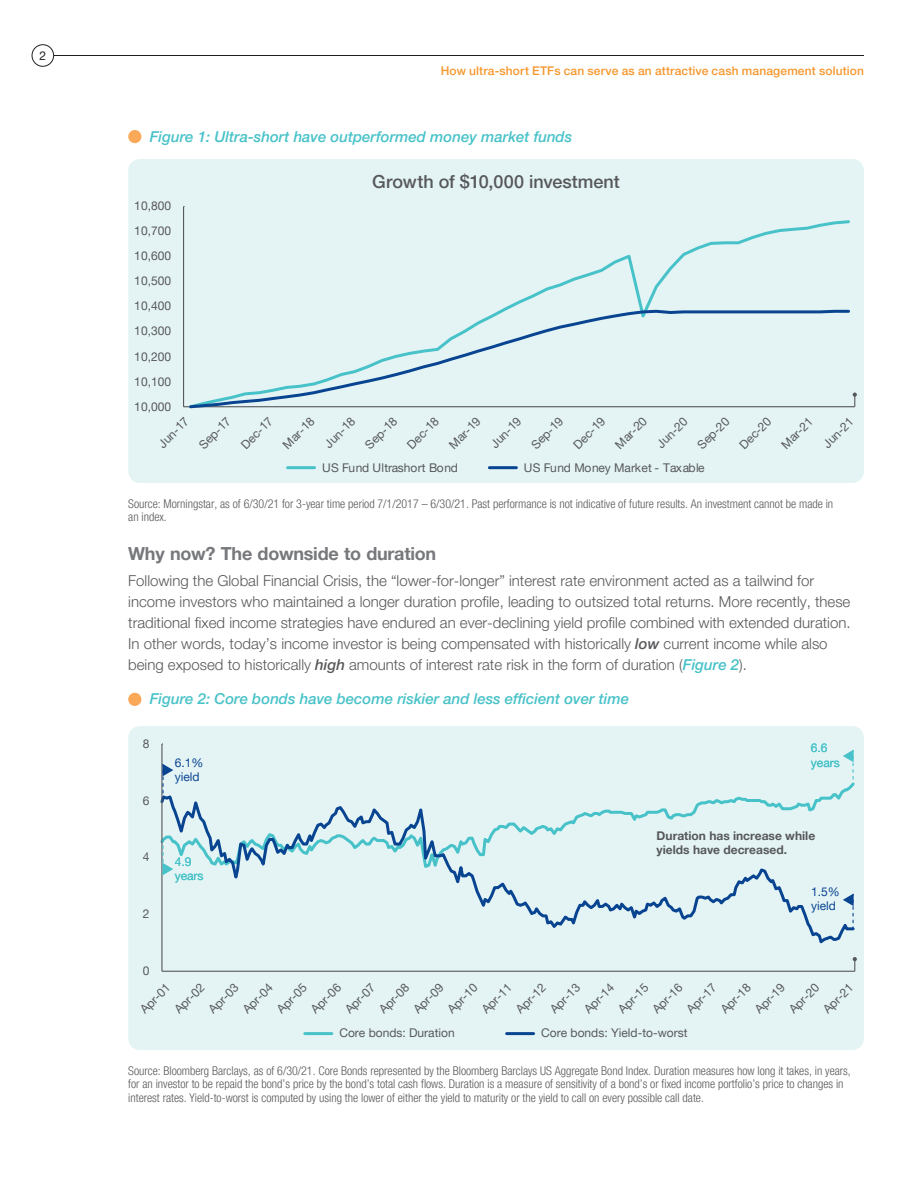
<style>
.page{position:relative;width:918px;height:1188px;background:#fff}
.page>*{position:absolute;margin:0;border:0;box-sizing:border-box;transform-origin:0 0}
.Body_Text__11pt_13{font:700 18px "Helvetica Neue LT Pro";letter-spacing:-.015em;color:#76787b}
.K_body_text{font:500 18px "Helvetica Neue LT Pro";color:#57585a}
.K_body_text-2{font:300 15px/21px "Helvetica Neue LT Pro";color:#57585a}
.K_body_text-3{font:italic 500 15px "Helvetica Neue LT Pro";color:#47c2c8}
.K_body_text-4{font:300 condensed 12px/13.5px "Helvetica Neue LT Pro";color:#57585a}
.t1{font:12px/25px "Helvetica Neue LT Pro";color:#57585a;text-align:justify}
.t2{font:500 12px "Helvetica Neue LT Pro";letter-spacing:.015em;color:#f7972e}
.t3{font:700 12px/14.4px "Helvetica Neue LT Pro";color:#57585a}
.t4{font:12px/14.4px "Helvetica Neue LT Pro";color:#094491}
.t5{font:12px/14.4px "Helvetica Neue LT Pro";color:#47c2c8}
.t6{font:12px "Helvetica Neue LT Pro";color:#231f20}
.s1{font-weight:500;font-style:italic}
.s2{font-weight:500;font-style:italic;color:#47c2c8}
</style>
<div class="page">
<hr style="left:54px;top:55px;width:810px;height:1px;background:#231f20">
<div style="left:32px;top:44px;width:22px;height:23px;border:1px solid #231f20;border-radius:50%"></div>
<div style="left:128px;top:726px;width:736px;height:324px;background:#e4f4f5;border-radius:12px"></div>
<div style="left:128px;top:159px;width:736px;height:324px;background:#e4f4f5;border-radius:12px"></div>
<div style="left:128px;top:130px;width:13px;height:13px;background:#f9a957;border-radius:50%"></div>
<svg style="left:853px;top:393px;width:4px;height:14px"></svg>
<hr style="left:184px;top:406px;width:671px;height:1px;background:#57585a">
<hr style="left:183px;top:206px;width:1px;height:201px;background:#57585a">
<svg style="left:504px;top:220px;width:346px;height:88px"></svg>
<svg style="left:187px;top:308px;width:665px;height:101px"></svg>
<hr style="left:288px;top:466px;width:27px;height:3px;background:#47c2c8">
<hr style="left:489px;top:466px;width:27px;height:3px;background:#094491">
<svg style="left:160px;top:791px;width:695px;height:153px"></svg>
<svg style="left:853px;top:957px;width:4px;height:14px"></svg>
<hr style="left:162px;top:971px;width:693px;height:1px;background:#57585a">
<hr style="left:161px;top:744px;width:2px;height:227px;background:#57585a">
<hr style="left:305px;top:1032px;width:27px;height:3px;background:#47c2c8">
<hr style="left:507px;top:1032px;width:27px;height:3px;background:#094491">
<svg style="left:162px;top:764px;width:11px;height:35px"></svg>
<svg style="left:162px;top:840px;width:11px;height:35px"></svg>
<svg style="left:843px;top:894px;width:11px;height:34px"></svg>
<svg style="left:843px;top:750px;width:11px;height:35px"></svg>
<div style="left:128px;top:693px;width:13px;height:13px;background:#f9a957;border-radius:50%"></div>
<p class="t6" style="left:39px;top:48px;width:8px">2</p>
<p class="t2" style="left:441px;top:63px;width:425px">How ultra-short ETFs can serve as an attractive cash management solution</p>
<p class="K_body_text-3" style="left:150px;top:127px;width:424px">Figure 1: Ultra-short have outperformed money market funds</p>
<p class="t1" style="left:134px;top:193px;width:38px">10,800</p>
<p class="t1" style="left:134px;top:218px;width:38px">10,700</p>
<p class="t1" style="left:134px;top:243px;width:38px">10,600</p>
<p class="t1" style="left:134px;top:268px;width:38px">10,500<br>10,400<br>10,300<br>10,200<br>10,100<br>10,000</p>
<p class="K_body_text" style="left:372px;top:171px;width:249px">Growth of $10,000 investment</p>
<p class="t1" style="left:151px;top:437px;width:39px;rotate:-45deg">Jun-17</p>
<p class="t1" style="left:192px;top:438px;width:41px;rotate:-45deg">Sep-17</p>
<p class="t1" style="left:234px;top:438px;width:41px;rotate:-45deg">Dec-17</p>
<p class="t1" style="left:276px;top:437px;width:40px;rotate:-45deg">Mar-18</p>
<p class="t1" style="left:318px;top:437px;width:39px;rotate:-45deg">Jun-18</p>
<p class="t1" style="left:358px;top:438px;width:41px;rotate:-45deg">Sep-18</p>
<p class="t1" style="left:400px;top:438px;width:41px;rotate:-45deg">Dec-18</p>
<p class="t1" style="left:442px;top:437px;width:40px;rotate:-45deg">Mar-19</p>
<p class="t1" style="left:484px;top:437px;width:39px;rotate:-45deg">Jun-19</p>
<p class="t1" style="left:524px;top:438px;width:41px;rotate:-45deg">Sep-19</p>
<p class="t1" style="left:566px;top:438px;width:41px;rotate:-45deg">Dec-19</p>
<p class="t1" style="left:608px;top:437px;width:40px;rotate:-45deg">Mar-20</p>
<p class="t1" style="left:650px;top:437px;width:39px;rotate:-45deg">Jun-20</p>
<p class="t1" style="left:691px;top:438px;width:41px;rotate:-45deg">Sep-20</p>
<p class="t1" style="left:732px;top:438px;width:41px;rotate:-45deg">Dec-20</p>
<p class="t1" style="left:774px;top:438px;width:40px;rotate:-45deg">Mar-21</p>
<p class="t1" style="left:816px;top:437px;width:39px;rotate:-45deg">Jun-21</p>
<p class="t1" style="left:322px;top:454px;width:137px">US Fund Ultrashort Bond</p>
<p class="t1" style="left:524px;top:454px;width:182px">US Fund Money Market - Taxable</p>
<p class="K_body_text-4" style="left:128px;top:497px;width:707px">Source: Morningstar, as of 6/30/21 for 3-year time period 7/1/2017 – 6/30/21. Past performance is not indicative of future results. An investment cannot be made in an index.</p>
<p class="Body_Text__11pt_13" style="left:128px;top:543px;width:310px">Why now? The downside to duration</p>
<p class="K_body_text-2" style="left:128px;top:570px;width:724px">Following the Global Financial Crisis, the “lower-for-longer” interest rate environment acted as a tailwind for income investors who maintained a longer duration profile, leading to outsized total returns. More recently, these traditional fixed income strategies have endured an ever-declining yield profile combined with extended duration.<br>In other words, today’s income investor is being compensated with historically <span class="s1">low</span> current income while also being exposed to historically <span class="s1">high</span> amounts of interest rate risk in the form of duration (<span class="s2">Figure 2</span>).</p>
<p class="K_body_text-3" style="left:150px;top:690px;width:481px">Figure 2: Core bonds have become riskier and less efficient over time</p>
<p class="t1" style="left:143px;top:731px;width:8px">8</p>
<p class="t1" style="left:143px;top:788px;width:8px">6</p>
<p class="t1" style="left:143px;top:844px;width:8px">4</p>
<p class="t1" style="left:143px;top:901px;width:8px">2</p>
<p class="t1" style="left:143px;top:958px;width:8px">0</p>
<p class="t4" style="left:175px;top:755px;width:30px">6.1% yield</p>
<p class="t5" style="left:175px;top:854px;width:30px">4.9 years</p>
<p class="t5" style="left:811px;top:741px;width:30px">6.6 years</p>
<p class="t3" style="left:657px;top:828px;width:160px">Duration has increase while yields have decreased.</p>
<p class="t4" style="left:811px;top:884px;width:30px">1.5% yield</p>
<p class="t1" style="left:133px;top:1002px;width:38px;rotate:-45deg">Apr-01</p>
<p class="t1" style="left:167px;top:1002px;width:38px;rotate:-45deg">Apr-02</p>
<p class="t1" style="left:201px;top:1002px;width:38px;rotate:-45deg">Apr-03</p>
<p class="t1" style="left:236px;top:1002px;width:38px;rotate:-45deg">Apr-04</p>
<p class="t1" style="left:270px;top:1002px;width:38px;rotate:-45deg">Apr-05</p>
<p class="t1" style="left:304px;top:1002px;width:38px;rotate:-45deg">Apr-06</p>
<p class="t1" style="left:338px;top:1002px;width:38px;rotate:-45deg">Apr-07</p>
<p class="t1" style="left:372px;top:1002px;width:38px;rotate:-45deg">Apr-08</p>
<p class="t1" style="left:406px;top:1002px;width:38px;rotate:-45deg">Apr-09</p>
<p class="t1" style="left:440px;top:1002px;width:38px;rotate:-45deg">Apr-10</p>
<p class="t1" style="left:475px;top:1002px;width:38px;rotate:-45deg">Apr-11</p>
<p class="t1" style="left:509px;top:1002px;width:38px;rotate:-45deg">Apr-12</p>
<p class="t1" style="left:543px;top:1002px;width:38px;rotate:-45deg">Apr-13</p>
<p class="t1" style="left:577px;top:1002px;width:38px;rotate:-45deg">Apr-14</p>
<p class="t1" style="left:611px;top:1002px;width:38px;rotate:-45deg">Apr-15</p>
<p class="t1" style="left:645px;top:1002px;width:38px;rotate:-45deg">Apr-16</p>
<p class="t1" style="left:680px;top:1002px;width:38px;rotate:-45deg">Apr-17</p>
<p class="t1" style="left:714px;top:1002px;width:38px;rotate:-45deg">Apr-18</p>
<p class="t1" style="left:748px;top:1002px;width:38px;rotate:-45deg">Apr-19</p>
<p class="t1" style="left:782px;top:1002px;width:38px;rotate:-45deg">Apr-20</p>
<p class="t1" style="left:816px;top:1002px;width:38px;rotate:-45deg">Apr-21</p>
<p class="t1" style="left:339px;top:1020px;width:117px">Core bonds: Duration</p>
<p class="t1" style="left:541px;top:1020px;width:148px">Core bonds: Yield-to-worst</p>
<p class="K_body_text-4" style="left:128px;top:1064px;width:724px">Source: Bloomberg Barclays, as of 6/30/21. Core Bonds represented by the Bloomberg Barclays US Aggregate Bond Index. Duration measures how long it takes, in years, for an investor to be repaid the bond’s price by the bond’s total cash flows. Duration is a measure of sensitivity of a bond’s or fixed income portfolio’s price to changes in interest rates. Yield-to-worst is computed by using the lower of either the yield to maturity or the yield to call on every possible call date.</p>
</div>
